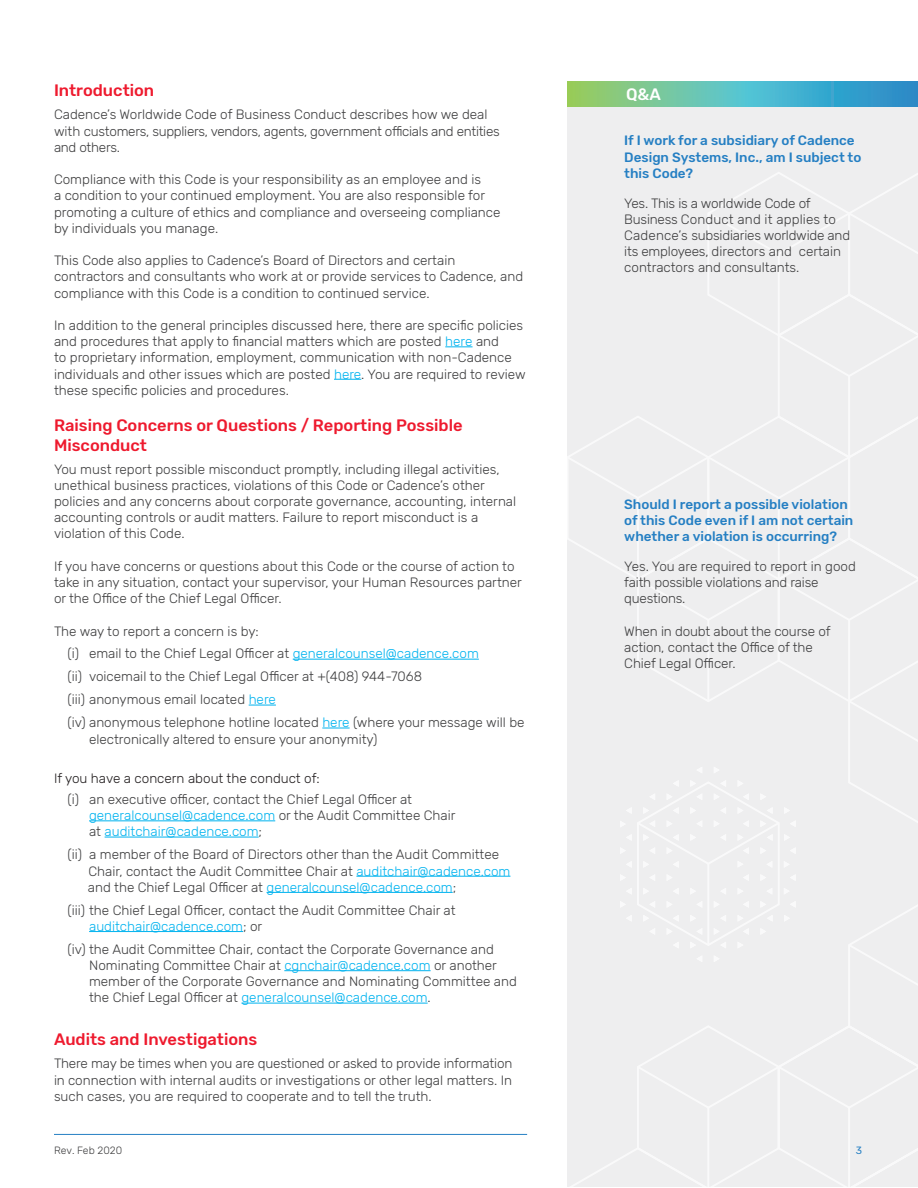
<style>
.page{position:relative;width:918px;height:1188px;background:#fff}
.page>*{position:absolute;margin:0;border:0;box-sizing:border-box;transform-origin:0 0}
.t1{font:500 16.5px/19.8px "Rubik";color:#ee1a2e}
.t2{font:500 16.5px "Rubik";color:#fff}
.t3{font:300 13.5px/16.2px "Rubik";color:#3e3e3f}
.t4{font:500 13.5px/16.2px "Rubik";color:#257fc3}
.t5{font:300 13.5px/16.2px "Rubik";letter-spacing:-.02em;color:#3e3e3f}
.t6{font:300 13.5px "Rubik";color:#231f20}
.t7{font:300 10.5px "Rubik";color:#3e3e3f}
.t8{font:10.5px "Rubik";color:#257fc3}
.s1{color:#00b3ef}
</style>
<div class="page">
<div style="left:567px;top:91px;width:351px;height:1096px;background:#eeeeef"></div>
<svg style="left:567px;top:172px;width:351px;height:1015px"></svg>
<hr style="left:54px;top:1134px;width:473px;height:1px;background:#257fc3">
<svg style="left:567px;top:81px;width:351px;height:25px;background:#5ab7b2"></svg>
<svg style="left:445px;top:347px;width:28px;height:1px"></svg>
<svg style="left:334px;top:379px;width:27px;height:1px"></svg>
<hr style="left:293px;top:659px;width:186px;height:1px;background:#00b3ef">
<svg style="left:249px;top:705px;width:27px;height:1px"></svg>
<svg style="left:322px;top:728px;width:28px;height:1px"></svg>
<hr style="left:89px;top:821px;width:186px;height:1px;background:#00b3ef">
<hr style="left:105px;top:837px;width:154px;height:1px;background:#00b3ef">
<hr style="left:356px;top:876px;width:154px;height:1px;background:#00b3ef">
<hr style="left:267px;top:892px;width:186px;height:1px;background:#00b3ef">
<hr style="left:89px;top:931px;width:154px;height:1px;background:#00b3ef">
<hr style="left:284px;top:970px;width:147px;height:1px;background:#00b3ef">
<hr style="left:241px;top:1003px;width:187px;height:1px;background:#00b3ef">
<p class="t1" style="left:54px;top:81px;width:102px">Introduction</p>
<p class="t5" style="left:54px;top:107px;width:447px">Cadence’s Worldwide Code of Business Conduct describes how we deal with customers, suppliers, vendors, agents, government officials and entities and others.</p>
<p class="t3" style="left:54px;top:172px;width:448px">Compliance with this Code is your responsibility as an employee and is<br>a condition to your continued employment. You are also responsible for promoting a culture of ethics and compliance and overseeing compliance by individuals you manage.</p>
<p class="t3" style="left:54px;top:253px;width:471px">This Code also applies to Cadence’s Board of Directors and certain contractors and consultants who work at or provide services to Cadence, and compliance with this Code is a condition to continued service.</p>
<p class="t3" style="left:54px;top:318px;width:473px">In addition to the general principles discussed here, there are specific policies and procedures that apply to financial matters which are posted <span class="s1">here</span> and<br>to proprietary information, employment, communication with non-Cadence individuals and other issues which are posted <span class="s1">here</span>. You are required to review these specific policies and procedures.</p>
<p class="t1" style="left:54px;top:416px;width:410px">Raising Concerns or Questions / Reporting Possible<br>Misconduct</p>
<p class="t3" style="left:54px;top:461px;width:464px">You must report possible misconduct promptly, including illegal activities, unethical business practices, violations of this Code or Cadence’s other policies and any concerns about corporate governance, accounting, internal accounting controls or audit matters. Failure to report misconduct is a violation of this Code.</p>
<p class="t3" style="left:54px;top:558px;width:469px">If you have concerns or questions about this Code or the course of action to take in any situation, contact your supervisor, your Human Resources partner or the Office of the Chief Legal Officer.</p>
<p class="t3" style="left:68px;top:620px;width:459px;line-height:23px;text-indent:-14px">The way to report a concern is by:<br>(i) email to the Chief Legal Officer at <span class="s1">generalcounsel@cadence.com<br></span>(ii) voicemail to the Chief Legal Officer at +(408) 944-7068<br>(iii) anonymous email located <span class="s1">here<br></span>(iv) anonymous telephone hotline located <span class="s1">here</span> (where your message will be</p>
<p class="t3" style="left:89px;top:731px;width:290px">electronically altered to ensure your anonymity)</p>
<p class="t6" style="left:54px;top:771px;width:267px">If you have a concern about the conduct of:</p>
<p class="t3" style="left:89px;top:792px;width:368px;text-indent:-22px">(i) an executive officer, contact the Chief Legal Officer at <span class="s1">generalcounsel@cadence.com</span> or the Audit Committee Chair at <span class="s1">auditchair@cadence.com</span>;</p>
<p class="t3" style="left:88px;top:847px;width:424px;text-indent:-20px">(ii) a member of the Board of Directors other than the Audit Committee<br>Chair, contact the Audit Committee Chair at <span class="s1">auditchair@cadence.com </span>and the Chief Legal Officer at <span class="s1">generalcounsel@cadence.com</span>;</p>
<p class="t3" style="left:89px;top:902px;width:368px;text-indent:-22px">(iii) the Chief Legal Officer, contact the Audit Committee Chair at <span class="s1">auditchair@cadence.com</span>; or</p>
<p class="t3" style="left:89px;top:941px;width:429px;text-indent:-22px">(iv) the Audit Committee Chair, contact the Corporate Governance and Nominating Committee Chair at <span class="s1">cgnchair@cadence.com</span> or another member of the Corporate Governance and Nominating Committee and the Chief Legal Officer at <span class="s1">generalcounsel@cadence.com</span>.</p>
<p class="t1" style="left:54px;top:1030px;width:205px">Audits and Investigations</p>
<p class="t3" style="left:54px;top:1056px;width:460px;text-align:justify">There may be times when you are questioned or asked to provide information in connection with internal audits or investigations or other legal matters. In such cases, you are required to cooperate and to tell the truth.</p>
<p class="t2" style="left:626px;top:84px;width:36px">Q&amp;A</p>
<p class="t4" style="left:624px;top:133px;width:239px">If I work for a subsidiary of Cadence<br>Design Systems, Inc., am I subject to this Code?</p>
<p class="t3" style="left:624px;top:195px;width:227px">Yes. This is a worldwide Code of Business Conduct and it applies to Cadence’s subsidiaries worldwide and its employees, directors and certain contractors and consultants.</p>
<p class="t4" style="left:624px;top:496px;width:231px">Should I report a possible violation of this Code even if I am not certain whether a violation is occurring?</p>
<p class="t3" style="left:624px;top:558px;width:233px">Yes. You are required to report in good faith possible violations and raise questions.</p>
<p class="t3" style="left:624px;top:623px;width:208px">When in doubt about the course of action, contact the Office of the<br>Chief Legal Officer.</p>
<p class="t7" style="left:54px;top:1144px;width:70px">Rev. Feb 2020</p>
<p class="t8" style="left:856px;top:1144px;width:8px">3</p>
</div>
